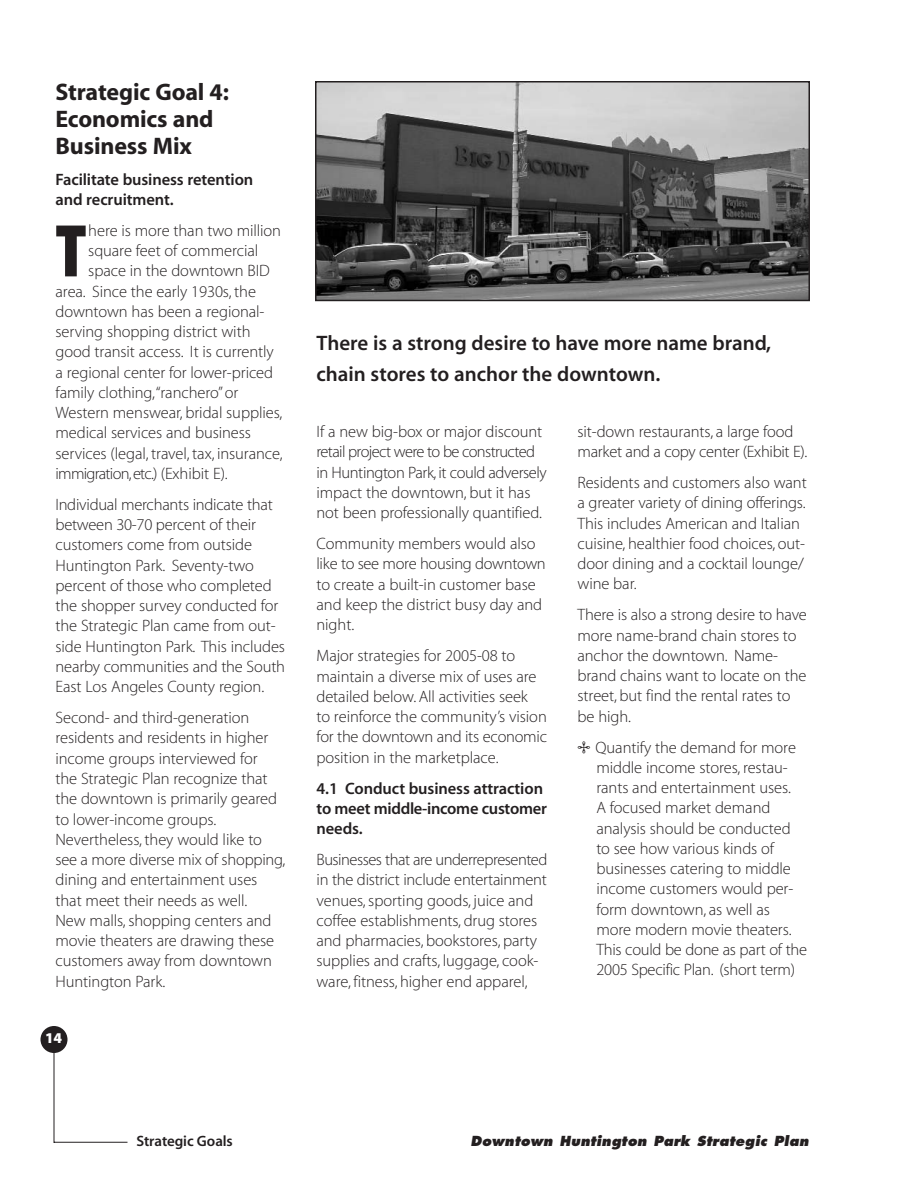
<style>
.page{position:relative;width:918px;height:1188px;background:#fff}
.page>*{position:absolute;margin:0;border:0;box-sizing:border-box;transform-origin:0 0}
.t1{font:75.45px "Myriad MM 830 300";color:#231f20}
.t2{font:24px/27px "Myriad MM 700 600";letter-spacing:-.005em;color:#231f20}
.t3{font:21px/31.5px "Myriad MM 565 600";color:#231f20}
.t4{font:16.5px/20.2px "Myriad MM 215 600";letter-spacing:-.005em;color:#231f20}
.t5{font:16.5px/20.2px "Myriad MM 565 600";letter-spacing:-.005em;color:#231f20}
.t6{font:16.5px "Myriad MM 215 600";letter-spacing:-.045em;color:#231f20}
.t7{font:15px "Myriad MM 565 600";letter-spacing:-.005em;color:#231f20}
.t8{font:15px "Myriad MM 830 600";color:#fff}
.t9{font:italic 800 13.5px "Futura";letter-spacing:.015em;color:#231f20}
</style>
<div class="page">
<hr style="left:54px;top:1142px;width:74px;height:1px;background:#231f20">
<hr style="left:54px;top:1053px;width:1px;height:90px;background:#231f20">
<div style="left:40px;top:1026px;width:28px;height:27px;background:#231f20;border-radius:50%"></div>
<img style="left:318px;top:84px;width:489px;height:214px">
<div style="left:315px;top:81px;width:495px;height:220px;border:2px solid #231f20"></div>
<h2 class="t2" style="left:56px;top:80px;width:175px">Strategic Goal 4:<br>Economics and<br>Business Mix</h2>
<p class="t5" style="left:56px;top:171px;width:199px">Facilitate business retention and recruitment.</p>
<h1 class="t1" style="left:56px;top:223px;width:32px">T</h1>
<p class="t4" style="left:88px;top:222px;width:194px">here is more than two million</p>
<p class="t4" style="left:88px;top:242px;width:171px">square feet of commercial</p>
<p class="t4" style="left:88px;top:262px;width:183px">space in the downtown BID</p>
<p class="t4" style="left:56px;top:283px;width:202px">area. Since the early 1930s, the</p>
<p class="t4" style="left:56px;top:303px;width:211px">downtown has been a regional-</p>
<p class="t4" style="left:56px;top:323px;width:197px">serving shopping district with</p>
<p class="t4" style="left:56px;top:343px;width:220px">good transit access. It is currently</p>
<p class="t4" style="left:56px;top:364px;width:219px">a regional center for lower-priced</p>
<p class="t4" style="left:56px;top:384px;width:185px">family clothing,“ranchero” or</p>
<p class="t4" style="left:56px;top:404px;width:228px">Western menswear, bridal supplies,</p>
<p class="t4" style="left:56px;top:424px;width:197px">medical services and business</p>
<p class="t4" style="left:56px;top:445px;width:229px">services (legal, travel, tax, insurance,</p>
<p class="t6" style="left:56px;top:467px;width:174px">immigration,etc.) (Exhibit E).</p>
<p class="t4" style="left:56px;top:496px;width:231px">Individual merchants indicate that between 30-70 percent of their customers come from outside<br>Huntington Park. Seventy-two percent of those who completed the shopper survey conducted for the Strategic Plan came from out&shy;side Huntington Park. This includes nearby communities and the South<br>East Los Angeles County region.</p>
<p class="t4" style="left:56px;top:709px;width:231px">Second- and third-generation residents and residents in higher income groups interviewed for<br>the Strategic Plan recognize that the downtown is primarily geared to lower-income groups.<br>Nevertheless, they would like to see a more diverse mix of shopping, dining and entertainment uses that meet their needs as well.<br>New malls, shopping centers and movie theaters are drawing these customers away from downtown<br>Huntington Park.</p>
<p class="t8" style="left:45px;top:1033px;width:19px">14</p>
<p class="t3" style="left:316px;top:329px;width:456px">There is a strong desire to have more name brand, chain stores to anchor the downtown.</p>
<p class="t4" style="left:317px;top:423px;width:232px">If a new big-box or major discount retail project were to be constructed in Huntington Park, it could adversely impact the downtown, but it has not been professionally quantified.</p>
<p class="t4" style="left:317px;top:535px;width:231px">Community members would also like to see more housing downtown to create a built-in customer base and keep the district busy day and night.</p>
<p class="t4" style="left:317px;top:647px;width:232px">Major strategies for 2005-08 to maintain a diverse mix of uses are detailed below. All activities seek<br>to reinforce the community’s vision for the downtown and its economic position in the marketplace.</p>
<p class="t5" style="left:317px;top:779px;width:232px">4.1 Conduct business attraction to meet middle-income customer needs.</p>
<p class="t4" style="left:317px;top:851px;width:232px">Businesses that are underrepresented in the district include entertainment venues, sporting goods, juice and coffee establishments, drug stores and pharmacies, bookstores, party supplies and crafts, luggage, cook&shy;ware, fitness, higher end apparel,</p>
<p class="t4" style="left:578px;top:423px;width:231px">sit-down restaurants, a large food market and a copy center (Exhibit E).</p>
<p class="t4" style="left:578px;top:474px;width:231px">Residents and customers also want a greater variety of dining offerings.<br>This includes American and Italian cuisine, healthier food choices, out&shy;door dining and a cocktail lounge/ wine bar.</p>
<p class="t4" style="left:578px;top:606px;width:231px">There is also a strong desire to have more name-brand chain stores to anchor the downtown. Name&shy;brand chains want to locate on the street, but find the rental rates to be high.</p>
<p class="t4" style="left:596px;top:739px;width:212px;text-indent:-19px">✢ Quantify the demand for more middle income stores, restau&shy;rants and entertainment uses.<br>A focused market demand analysis should be conducted to see how various kinds of businesses catering to middle income customers would per&shy;form downtown, as well as more modern movie theaters.<br>This could be done as part of the<br>2005 Specific Plan. (short term)</p>
<p class="t7" style="left:136px;top:1135px;width:98px">Strategic Goals</p>
<p class="t9" style="left:470px;top:1135px;width:340px">Downtown Huntington Park Strategic Plan</p>
</div>
